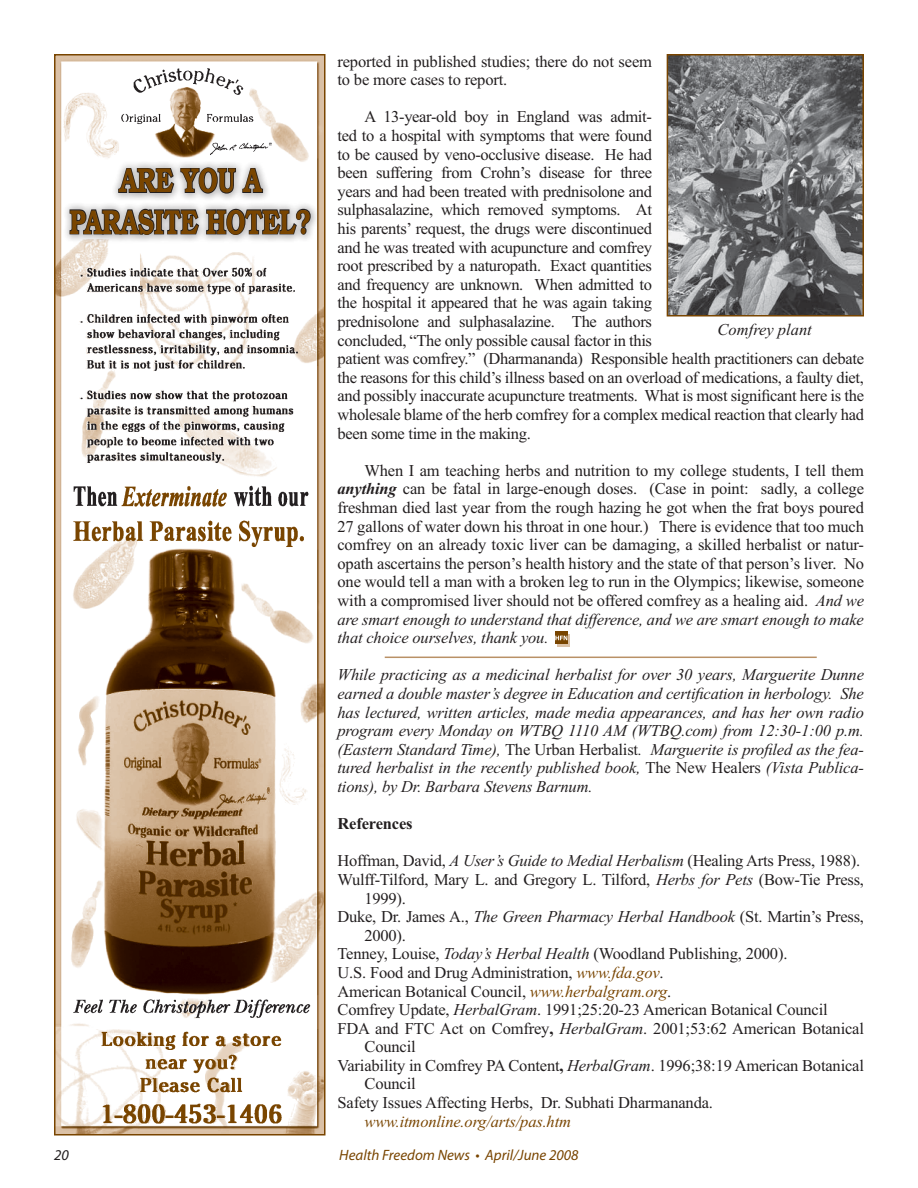
<style>
.page{position:relative;width:918px;height:1188px;background:#fff}
.page>*{position:absolute;margin:0;border:0;box-sizing:border-box;transform-origin:0 0}
.t1{font:600 34.5px/41.4px "Bookman";color:#794500;text-align:center;scale:.7 1}
.t2{font:16.5px/18.6px "Times New Roman";letter-spacing:-.02em;color:#231f20}
.t3{font:italic 16.5px/18.6px "Times New Roman";letter-spacing:-.01em;color:#231f20;text-align:justify}
.t4{font:italic 16.5px "Times New Roman";letter-spacing:-.01em;color:#794500}
.t5{font:700 16.5px "Times New Roman";letter-spacing:-.01em;color:#231f20}
.t6{font:italic 15px "Myriad Pro";color:#794500}
.t7{font:italic 15px "Myriad Pro";color:#231f20}
.s1{font-weight:700;font-style:italic}
.s2{font-style:italic}
.s3{font-style:normal}
.s4{font-style:italic;color:#794500}
.s5{font-weight:700}
</style>
<div class="page">
<img style="left:670px;top:57px;width:191px;height:256px">
<div style="left:667px;top:54px;width:197px;height:262px;border:2px solid #794500"></div>
<img style="left:57px;top:57px;width:266px;height:1076px">
<div style="left:54px;top:54px;width:272px;height:1082px;border:2px solid #794500"></div>
<div style="left:60px;top:157px;width:311px;height:121px;background:#fff;opacity:.75"></div>
<img style="left:70px;top:67px;width:241px;height:952px">
<img style="left:98px;top:1029px;width:186px;height:96px">
<img style="left:70px;top:483px;width:234px;height:68px">
<div style="left:557px;top:634px;width:13px;height:12px;background:#dbc2a8"></div>
<svg style="left:555px;top:632px;width:13px;height:12px"></svg>
<svg style="left:555px;top:636px;width:12px;height:4px"></svg>
<hr style="left:385px;top:657px;width:432px;height:1px;background:#b99166">
<h1 class="t1" style="left:70px;top:160px;width:346px">ARE YOU A<br>PARASITE HOTEL?</h1>
<p class="t2" style="left:338px;top:52px;width:316px">reported in published studies; there do not seem to be more cases to report.</p>
<p class="t2" style="left:338px;top:107px;width:528px;text-indent:27px">A 13-year-old boy in England was admit-<br>ted to a hospital with symptoms that were found<br>to be caused by veno-occlusive disease. He had<br>been suffering from Crohn’s disease for three<br>years and had been treated with prednisolone and<br>sulphasalazine, which removed symptoms. At<br>his parents’ request, the drugs were discontinued<br>and he was treated with acupuncture and comfrey<br>root prescribed by a naturopath. Exact quantities<br>and frequency are unknown. When admitted to<br>the hospital it appeared that he was again taking<br>prednisolone and sulphasalazine. The authors<br>concluded, “The only possible causal factor in this<br>patient was comfrey.” (Dharmananda) Responsible health practitioners can debate the reasons for this child’s illness based on an overload of medications, a faulty diet, and possibly inaccurate acupuncture treatments. What is most significant here is the wholesale blame of the herb comfrey for a complex medical reaction that clearly had been some time in the making.</p>
<p class="t2" style="left:338px;top:461px;width:528px;text-align:justify;text-indent:27px">When I am teaching herbs and nutrition to my college students, I tell them <span class="s1">anything</span> can be fatal in large-enough doses. (Case in point: sadly, a college freshman died last year from the rough hazing he got when the frat boys poured 27 gallons of water down his throat in one hour.) There is evidence that too much comfrey on an already toxic liver can be damaging, a skilled herbalist or natur&shy;opath ascertains the person’s health history and the state of that person’s liver. No one would tell a man with a broken leg to run in the Olympics; likewise, someone with a compromised liver should not be offered comfrey as a healing aid. <span class="s2">And we are smart enough to understand that difference, and we are smart enough to make that choice ourselves, thank you.</span></p>
<p class="t3" style="left:338px;top:665px;width:528px">While practicing as a medicinal herbalist for over 30 years, Marguerite Dunne earned a double master’s degree in Education and certification in herbology. She has lectured, written articles, made media appearances, and has her own radio program every Monday on WTBQ 1110 AM (WTBQ.com) from 12:30-1:00 p.m. (Eastern Standard Time), <span class="s3">The Urban Herbalist</span>. Marguerite is profiled as the fea&shy;tured herbalist in the recently published book, <span class="s3">The New Healers</span> (Vista Publica&shy;tions), by Dr. Barbara Stevens Barnum.</p>
<p class="t5" style="left:338px;top:812px;width:77px">References</p>
<p class="t2" style="left:338px;top:851px;width:524px">Hoffman, David, <span class="s2">A User’s Guide to Medial Herbalism</span> (Healing Arts Press, 1988).</p>
<p class="t2" style="left:338px;top:870px;width:528px">Wulff-Tilford, Mary L. and Gregory L. Tilford, <span class="s2">Herbs for Pets</span> (Bow-Tie Press,</p>
<p class="t2" style="left:364px;top:888px;width:43px">1999).</p>
<p class="t2" style="left:338px;top:907px;width:528px">Duke, Dr. James A., <span class="s2">The Green Pharmacy Herbal Handbook</span> (St. Martin’s Press,</p>
<p class="t2" style="left:364px;top:926px;width:43px">2000).</p>
<p class="t2" style="left:338px;top:944px;width:452px">Tenney, Louise, <span class="s2">Today’s Herbal Health</span> (Woodland Publishing, 2000).</p>
<p class="t2" style="left:338px;top:963px;width:328px">U.S. Food and Drug Administration, <span class="s4">www.fda.gov</span>.</p>
<p class="t2" style="left:338px;top:981px;width:335px">American Botanical Council, <span class="s4">www.herbalgram.org</span>.</p>
<p class="t2" style="left:338px;top:1000px;width:492px">Comfrey Update, <span class="s2">HerbalGram</span>. 1991;25:20-23 American Botanical Council</p>
<p class="t2" style="left:338px;top:1019px;width:528px">FDA and FTC Act on Comfrey<span class="s5">,</span> <span class="s2">HerbalGram</span>. 2001;53:62 American Botanical</p>
<p class="t2" style="left:365px;top:1037px;width:53px">Council</p>
<p class="t2" style="left:338px;top:1056px;width:528px">Variability in Comfrey PA Content<span class="s5">,</span> <span class="s2">HerbalGram</span>. 1996;38:19 American Botanical</p>
<p class="t2" style="left:365px;top:1074px;width:53px">Council</p>
<p class="t2" style="left:338px;top:1093px;width:377px">Safety Issues Affecting Herbs, Dr. Subhati Dharmananda.</p>
<p class="t4" style="left:365px;top:1110px;width:208px">www.itmonline.org/arts/pas.htm</p>
<p class="t3" style="left:718px;top:320px;width:96px">Comfrey plant</p>
<p class="t7" style="left:54px;top:1146px;width:16px">20</p>
<p class="t6" style="left:339px;top:1146px;width:241px">Health Freedom News • April/June 2008</p>
</div>
